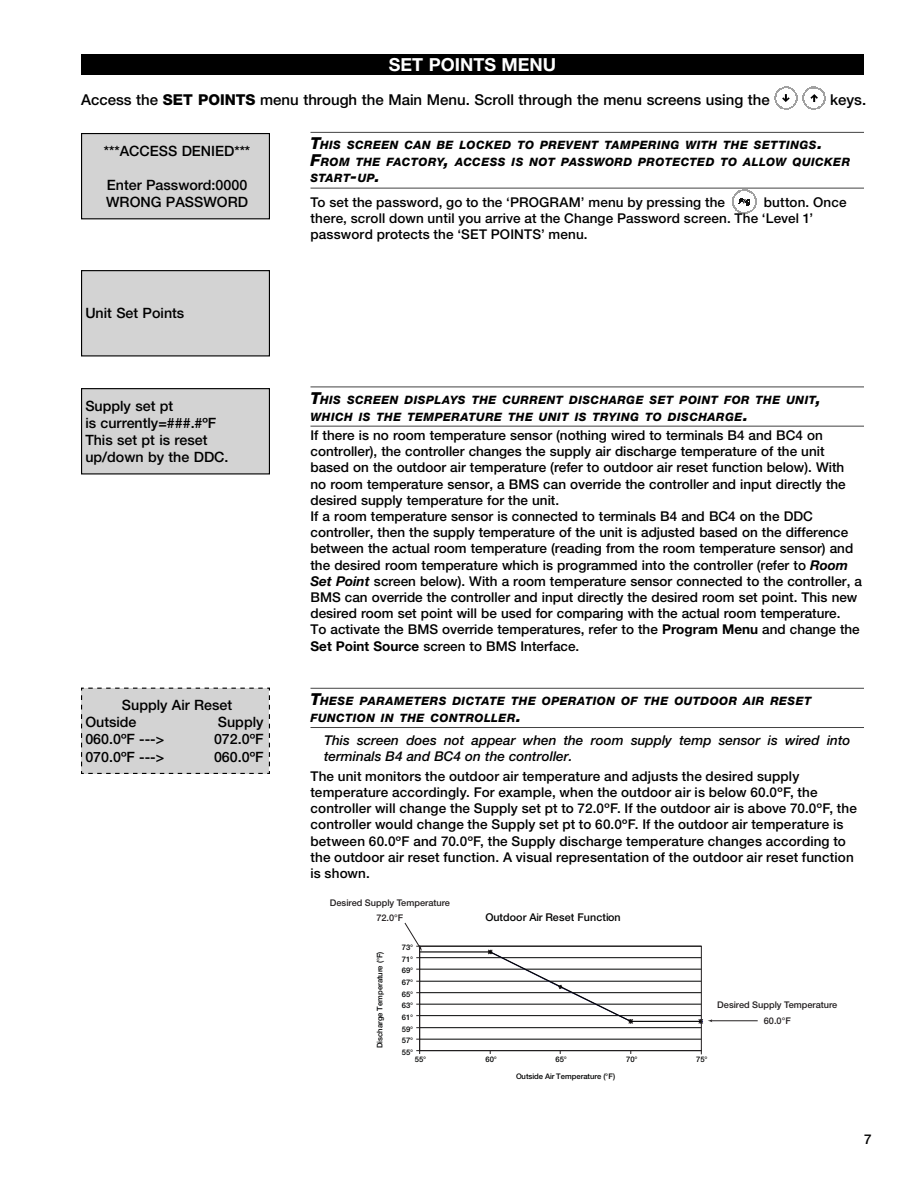
<style>
.page{position:relative;width:918px;height:1188px;background:#fff}
.page>*{position:absolute;margin:0;border:0;box-sizing:border-box;transform-origin:0 0}
.t1{font:700 18px "Helvetica Neue LT Std";color:#fff}
.t2{font:500 15px "Helvetica Neue LT Std";color:#000}
.t3{font:500 14.25px/17.1px "Helvetica Neue LT Std";color:#000}
.t4{font:500 13.5px/16.2px "Helvetica Neue LT Std";color:#000}
.t5{font:italic 500 13.5px/16.5px "Helvetica Neue LT Std";color:#000}
.t6{font:italic 800 11.55px/16.5px "Helvetica Neue LT Std";letter-spacing:.04em;color:#000}
.t7{font:500 10.65px "Helvetica Neue LT Std";letter-spacing:.01em;color:#020303}
.t8{font:500 9.15px/15.6px "Helvetica Neue LT Std";color:#231f20;text-align:center}
.t9{font:500 7.65px "Helvetica Neue LT Std";letter-spacing:.005em;color:#020303}
.s1{font-weight:800}
.s2{font-size:16.5px}
.s3{font-weight:700;font-style:italic}
.s4{font-weight:700}
</style>
<div class="page">
<svg style="left:775px;top:87px;width:22px;height:23px"></svg>
<svg style="left:803px;top:87px;width:23px;height:23px"></svg>
<div style="left:82px;top:134px;width:187px;height:85px;background:#d3d3d3"></div>
<div style="left:81px;top:133px;width:189px;height:86px;border:1px solid #000"></div>
<div style="left:82px;top:271px;width:187px;height:85px;background:#d3d3d3"></div>
<div style="left:81px;top:270px;width:189px;height:86px;border:1px solid #000"></div>
<div style="left:82px;top:389px;width:187px;height:85px;background:#d3d3d3"></div>
<div style="left:81px;top:388px;width:189px;height:86px;border:1px solid #000"></div>
<div style="left:81px;top:687px;width:189px;height:87px;background:#d3d3d3"></div>
<hr style="left:310px;top:132px;width:554px;height:1px;background:#434343">
<hr style="left:310px;top:188px;width:554px;height:1px;background:#434343">
<svg style="left:732px;top:189px;width:24px;height:25px"></svg>
<hr style="left:310px;top:387px;width:554px;height:1px;background:#434343">
<hr style="left:310px;top:426px;width:554px;height:1px;background:#434343">
<hr style="left:310px;top:688px;width:554px;height:1px;background:#434343">
<hr style="left:310px;top:727px;width:554px;height:1px;background:#434343">
<hr style="left:420px;top:1039px;width:281px;height:1px;background:#020303">
<div style="left:419px;top:946px;width:283px;height:105px;border:1px solid #231f20"></div>
<hr style="left:711px;top:1021px;width:47px;height:1px;background:#231f20">
<svg style="left:404px;top:922px;width:308px;height:106px"></svg>
<div style="left:81px;top:54px;width:783px;height:21px;background:#000"></div>
<h1 class="t1" style="left:389px;top:58px;width:169px">SET POINTS MENU</h1>
<p class="t2" style="left:81px;top:94px;width:690px">Access the <span class="s1">SET POINTS</span> menu through the Main Menu. Scroll through the menu screens using the</p>
<p class="t2" style="left:830px;top:94px;width:38px">keys.</p>
<p class="t3" style="left:104px;top:143px;width:148px">***ACCESS DENIED***</p>
<p class="t3" style="left:106px;top:177px;width:143px">Enter Password:0000<br>WRONG PASSWORD</p>
<p class="t6" style="left:310px;top:138px;width:541px"><span class="s2">T</span>HIS SCREEN CAN BE LOCKED TO PREVENT TAMPERING WITH THE SETTINGS<span class="s2">.<br>F</span>ROM THE FACTORY<span class="s2">,</span> ACCESS IS NOT PASSWORD PROTECTED TO ALLOW QUICKER<br>START<span class="s2">-</span>UP<span class="s2">.</span></p>
<p class="t4" style="left:310px;top:195px;width:416px">To set the password, go to the ‘PROGRAM’ menu by pressing the</p>
<p class="t4" style="left:311px;top:195px;width:538px;text-indent:453px">button. Once there, scroll down until you arrive at the Change Password screen. The ‘Level 1’ password protects the ‘SET POINTS’ menu.</p>
<p class="t3" style="left:85px;top:306px;width:100px">Unit Set Points</p>
<p class="t3" style="left:85px;top:398px;width:145px">Supply set pt<br>is currently=###.#ºF<br>This set pt is reset up/down by the DDC.</p>
<p class="t3" style="left:85px;top:698px;width:148px;text-indent:37px">Supply Air Reset<br>Outside</p>
<p class="t3" style="left:218px;top:715px;width:47px">Supply</p>
<p class="t3" style="left:85px;top:732px;width:81px">060.0ºF ---&gt;</p>
<p class="t3" style="left:214px;top:732px;width:51px">072.0ºF</p>
<p class="t3" style="left:85px;top:749px;width:81px">070.0ºF ---&gt;</p>
<p class="t3" style="left:214px;top:749px;width:51px">060.0ºF</p>
<p class="t6" style="left:310px;top:393px;width:512px"><span class="s2">T</span>HIS SCREEN DISPLAYS THE CURRENT DISCHARGE SET POINT FOR THE UNIT<span class="s2">,<br></span>WHICH IS THE TEMPERATURE THE UNIT IS TRYING TO DISCHARGE<span class="s2">.</span></p>
<p class="t4" style="left:310px;top:428px;width:553px">If there is no room temperature sensor (nothing wired to terminals B4 and BC4 on controller), the controller changes the supply air discharge temperature of the unit based on the outdoor air temperature (refer to outdoor air reset function below). With no room temperature sensor, a BMS can override the controller and input directly the desired supply temperature for the unit.<br>If a room temperature sensor is connected to terminals B4 and BC4 on the DDC controller, then the supply temperature of the unit is adjusted based on the difference between the actual room temperature (reading from the room temperature sensor) and the desired room temperature which is programmed into the controller (refer to <span class="s3">Room Set Point</span> screen below). With a room temperature sensor connected to the controller, a BMS can override the controller and input directly the desired room set point. This new desired room set point will be used for comparing with the actual room temperature.<br>To activate the BMS override temperatures, refer to the <span class="s4">Program Menu</span> and change the <span class="s4">Set Point Source</span> screen to BMS Interface.</p>
<p class="t6" style="left:310px;top:694px;width:503px"><span class="s2">T</span>HESE PARAMETERS DICTATE THE OPERATION OF THE OUTDOOR AIR RESET<br>FUNCTION IN THE CONTROLLER<span class="s2">.</span></p>
<p class="t5" style="left:324px;top:733px;width:528px">This screen does not appear when the room supply temp sensor is wired into terminals B4 and BC4 on the controller.</p>
<p class="t4" style="left:310px;top:769px;width:548px">The unit monitors the outdoor air temperature and adjusts the desired supply temperature accordingly. For example, when the outdoor air is below 60.0ºF, the controller will change the Supply set pt to 72.0ºF. If the outdoor air is above 70.0ºF, the controller would change the Supply set pt to 60.0ºF. If the outdoor air temperature is between 60.0ºF and 70.0ºF, the Supply discharge temperature changes according to the outdoor air reset function. A visual representation of the outdoor air reset function is shown.</p>
<p class="t7" style="left:485px;top:913px;width:137px">Outdoor Air Reset Function</p>
<p class="t8" style="left:330px;top:895px;width:122px">Desired Supply Temperature<br>72.0°F</p>
<p class="t9" style="left:377px;top:1048px;width:98px;rotate:-90deg">Discharge Temperature (°F)</p>
<p class="t9" style="left:402px;top:945px;width:13px">73°</p>
<p class="t9" style="left:402px;top:956px;width:13px">71°</p>
<p class="t9" style="left:402px;top:968px;width:13px">69°</p>
<p class="t9" style="left:402px;top:980px;width:13px">67°</p>
<p class="t9" style="left:402px;top:991px;width:13px">65°</p>
<p class="t9" style="left:402px;top:1003px;width:13px">63°</p>
<p class="t9" style="left:402px;top:1014px;width:13px">61°</p>
<p class="t9" style="left:402px;top:1026px;width:13px">59°</p>
<p class="t9" style="left:402px;top:1038px;width:13px">57°</p>
<p class="t9" style="left:402px;top:1049px;width:13px">55°</p>
<p class="t9" style="left:415px;top:1057px;width:13px">55°</p>
<p class="t9" style="left:485px;top:1057px;width:13px">60°</p>
<p class="t9" style="left:555px;top:1057px;width:13px">65°</p>
<p class="t9" style="left:626px;top:1057px;width:13px">70°</p>
<p class="t9" style="left:696px;top:1057px;width:13px">75°</p>
<p class="t9" style="left:516px;top:1074px;width:101px">Outside Air Temperature (°F)</p>
<p class="t8" style="left:717px;top:998px;width:122px">Desired Supply Temperature<br>60.0°F</p>
<p class="t4" style="left:864px;top:1132px;width:9px">7</p>
</div>
